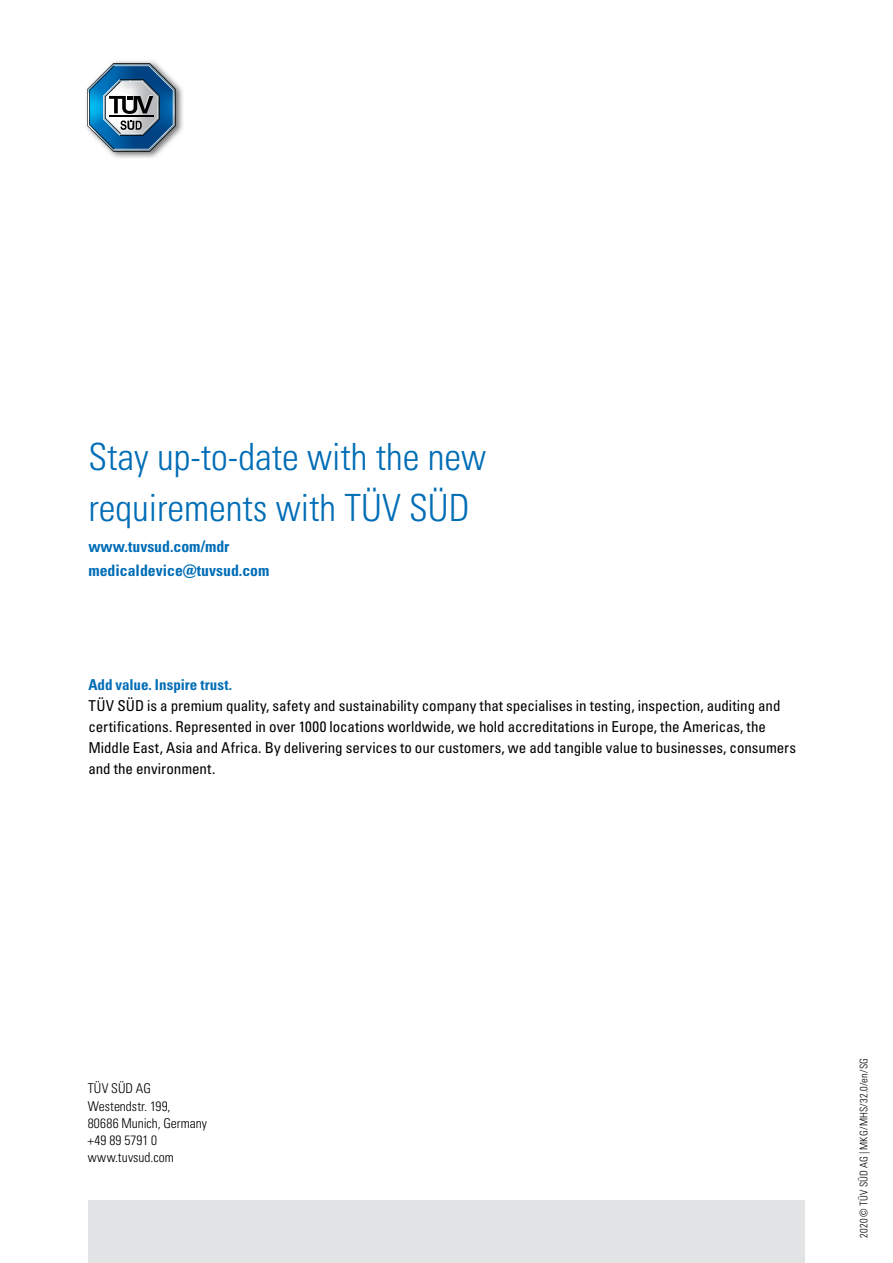
<style>
.page{position:relative;width:893px;height:1263px;background:#fff}
.page>*{position:absolute;margin:0;border:0;box-sizing:border-box;transform-origin:0 0}
.t1{font:37.5px/51px "Univers LTCYR 47 Light Cond";color:#006db6}
.t2{font:15.75px/24px "Univers LTCYR 67 Bold Cond";color:#006db6}
.t3{font:condensed 15px/21px "Univers LTCYR 57";color:#000}
.t4{font:15px "Univers LTCYR 67 Bold Cond";color:#006db6}
.t5{font:13.5px/17.2px "Univers LTCYR 47 Light Cond";letter-spacing:.005em;color:#000}
.t6{font:10.5px "Univers LTCYR 47 Light Cond";letter-spacing:.015em;color:#000}
</style>
<div class="page">
<div style="left:88px;top:1200px;width:717px;height:63px;background:#e2e3e4"></div>
<img style="left:86px;top:60px;width:97px;height:98px">
<svg style="left:87px;top:63px;width:89px;height:89px"></svg>
<h1 class="t1" style="left:88px;top:429px;width:399px">Stay up-to-date with the new requirements with TÜV SÜD</h1>
<p class="t2" style="left:88px;top:534px;width:183px">www.tuvsud.com/mdr medicaldevice@tuvsud.com</p>
<p class="t4" style="left:88px;top:675px;width:145px">Add value. Inspire trust.</p>
<p class="t3" style="left:88px;top:694px;width:709px">TÜV SÜD is a premium quality, safety and sustainability company that specialises in testing, inspection, auditing and certifications. Represented in over 1000 locations worldwide, we hold accreditations in Europe, the Americas, the Middle East, Asia and Africa. By delivering services to our customers, we add tangible value to businesses, consumers and the environment.</p>
<p class="t5" style="left:88px;top:1079px;width:121px">TÜV SÜD AG<br>Westendstr. 199,<br>80686 Munich, Germany +49 89 5791 0 www.tuvsud.com</p>
<p class="t6" style="left:857px;top:1238px;width:182px;rotate:-90deg">2020 © TÜV SÜD AG | MKG/MHS/32.0/en/SG</p>
</div>
